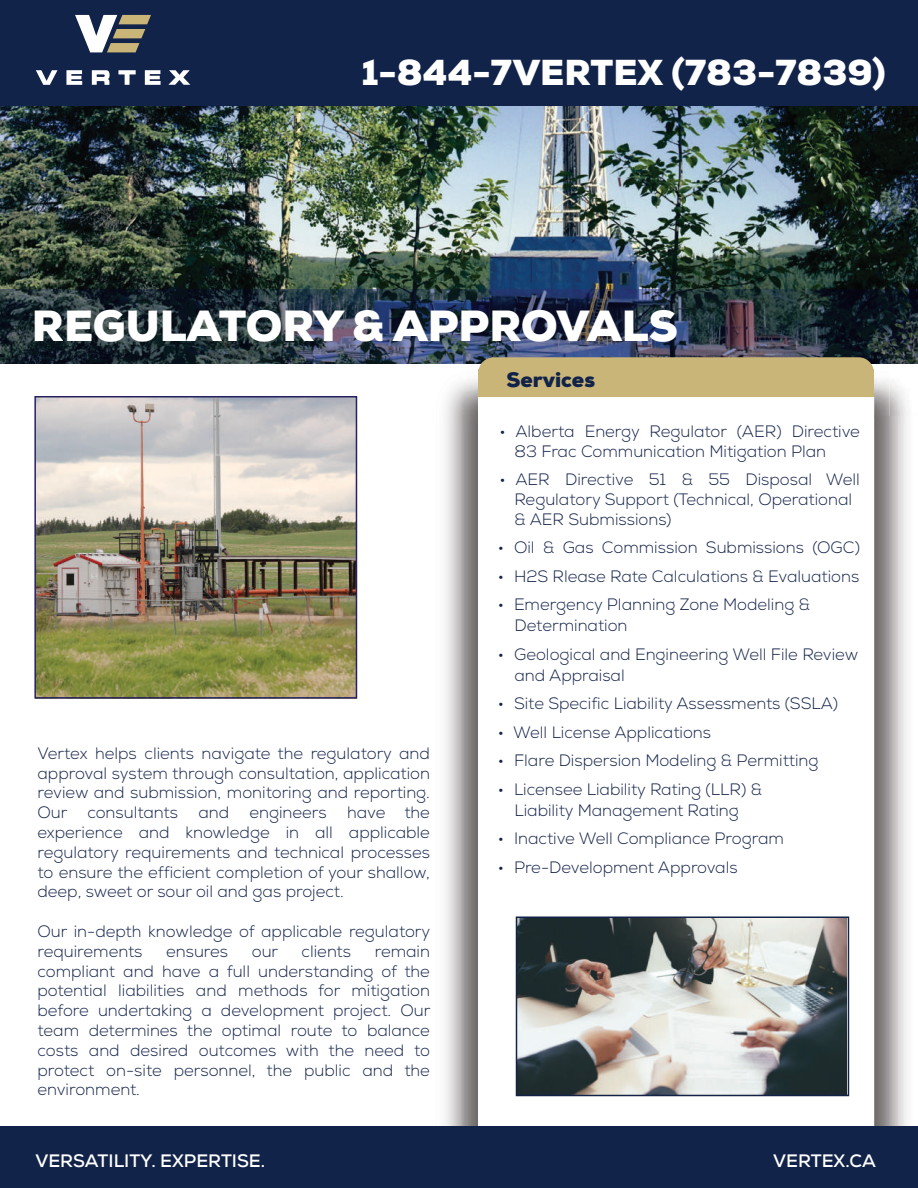
<style>
.page{position:relative;width:918px;height:1188px;background:#fff}
.page>*{position:absolute;margin:0;border:0;box-sizing:border-box;transform-origin:0 0}
.t1{font:900 43.5px "Nexa";color:#fff}
.t2{font:900 36px "Nexa";color:#fff}
.t3{font:900 21px "Nexa";color:#122349}
.t4{font:700 18px "Nexa";color:#fff}
.t5{font:300 16.5px/19.8px "Nexa";color:#132249}
</style>
<div class="page">
<img style="left:0;top:106px;width:918px;height:184px">
<div style="left:0;top:0;width:918px;height:106px;background:#122349"></div>
<svg style="left:75px;top:15px;width:76px;height:37px"></svg>
<svg style="left:36px;top:70px;width:22px;height:15px"></svg>
<svg style="left:66px;top:70px;width:16px;height:15px"></svg>
<svg style="left:92px;top:70px;width:18px;height:15px"></svg>
<svg style="left:118px;top:70px;width:18px;height:15px"></svg>
<svg style="left:145px;top:70px;width:16px;height:15px"></svg>
<svg style="left:168px;top:70px;width:22px;height:15px"></svg>
<img style="left:0;top:290px;width:918px;height:74px">
<img style="left:889px;top:382px;width:20px;height:34px">
<img style="left:874px;top:416px;width:33px;height:710px">
<img style="left:462px;top:365px;width:427px;height:52px">
<img style="left:462px;top:416px;width:16px;height:710px">
<div style="left:478px;top:359px;width:396px;height:781px;background:#fff;border-radius:15px"></div>
<div style="left:478px;top:357px;width:396px;height:31px;background:#cab578;border-radius:15px"></div>
<div style="left:478px;top:370px;width:396px;height:27px;background:#cab578"></div>
<div style="left:0;top:1126px;width:918px;height:62px;background:#122349"></div>
<img style="left:37px;top:399px;width:317px;height:297px">
<div style="left:34px;top:396px;width:323px;height:303px;border:2px solid #252161"></div>
<img style="left:519px;top:919px;width:327px;height:174px">
<div style="left:516px;top:916px;width:333px;height:180px;border:2px solid #122248"></div>
<h2 class="t2" style="left:362px;top:50px;width:525px">1-844-7VERTEX (783-7839)</h2>
<h1 class="t1" style="left:32px;top:298px;width:647px">REGULATORY &amp; APPROVALS</h1>
<p class="t5" style="left:38px;top:744px;width:394px;text-align:justify">Vertex helps clients navigate the regulatory and approval system through consultation, application review and submission, monitoring and reporting.<br>Our consultants and engineers have the experience and knowledge in all applicable regulatory requirements and technical processes to ensure the efficient completion of your shallow, deep, sweet or sour oil and gas project.</p>
<p class="t5" style="left:38px;top:922px;width:394px">Our in-depth knowledge of applicable regulatory requirements</p>
<p class="t5" style="left:38px;top:942px;width:394px;text-align:justify;text-indent:337px">remain compliant and have a full understanding of the potential liabilities and methods for mitigation before undertaking a development project. Our team determines the optimal route to balance costs and desired outcomes with the need to protect on-site personnel, the public and the environment.</p>
<p class="t5" style="left:166px;top:942px;width:64px">ensures</p>
<p class="t5" style="left:252px;top:942px;width:28px">our</p>
<p class="t5" style="left:302px;top:942px;width:51px">clients</p>
<p class="t4" style="left:35px;top:1150px;width:231px">VERSATILITY. EXPERTISE.</p>
<p class="t3" style="left:507px;top:366px;width:90px">Services</p>
<p class="t5" style="left:514px;top:422px;width:347px;text-indent:-15px">• Alberta Energy Regulator (AER) Directive<br>83 Frac Communication Mitigation Plan</p>
<p class="t5" style="left:514px;top:470px;width:347px;text-indent:-15px">• AER Directive 51 &amp; 55 Disposal Well<br>Regulatory Support (Technical, Operational &amp; AER Submissions)</p>
<p class="t5" style="left:498px;top:538px;width:364px">• Oil &amp; Gas Commission Submissions (OGC)</p>
<p class="t5" style="left:498px;top:567px;width:363px">• H2S Rlease Rate Calculations &amp; Evaluations</p>
<p class="t5" style="left:514px;top:595px;width:297px;line-height:21px;text-indent:-16px">• Emergency Planning Zone Modeling &amp;<br>Determination</p>
<p class="t5" style="left:514px;top:644px;width:345px;line-height:21px;text-indent:-16px">• Geological and Engineering Well File Review and Appraisal</p>
<p class="t5" style="left:498px;top:694px;width:342px">• Site Specific Liability Assessments (SSLA)</p>
<p class="t5" style="left:498px;top:723px;width:215px">• Well License Applications</p>
<p class="t5" style="left:498px;top:751px;width:322px">• Flare Dispersion Modeling &amp; Permitting</p>
<p class="t5" style="left:498px;top:779px;width:266px;line-height:21px;text-align:center">• Licensee Liability Rating (LLR) &amp;<br>Liability Management Rating</p>
<p class="t5" style="left:498px;top:829px;width:287px">• Inactive Well Compliance Program</p>
<p class="t5" style="left:498px;top:858px;width:241px">• Pre-Development Approvals</p>
<p class="t4" style="left:773px;top:1150px;width:104px">VERTEX.CA</p>
</div>
